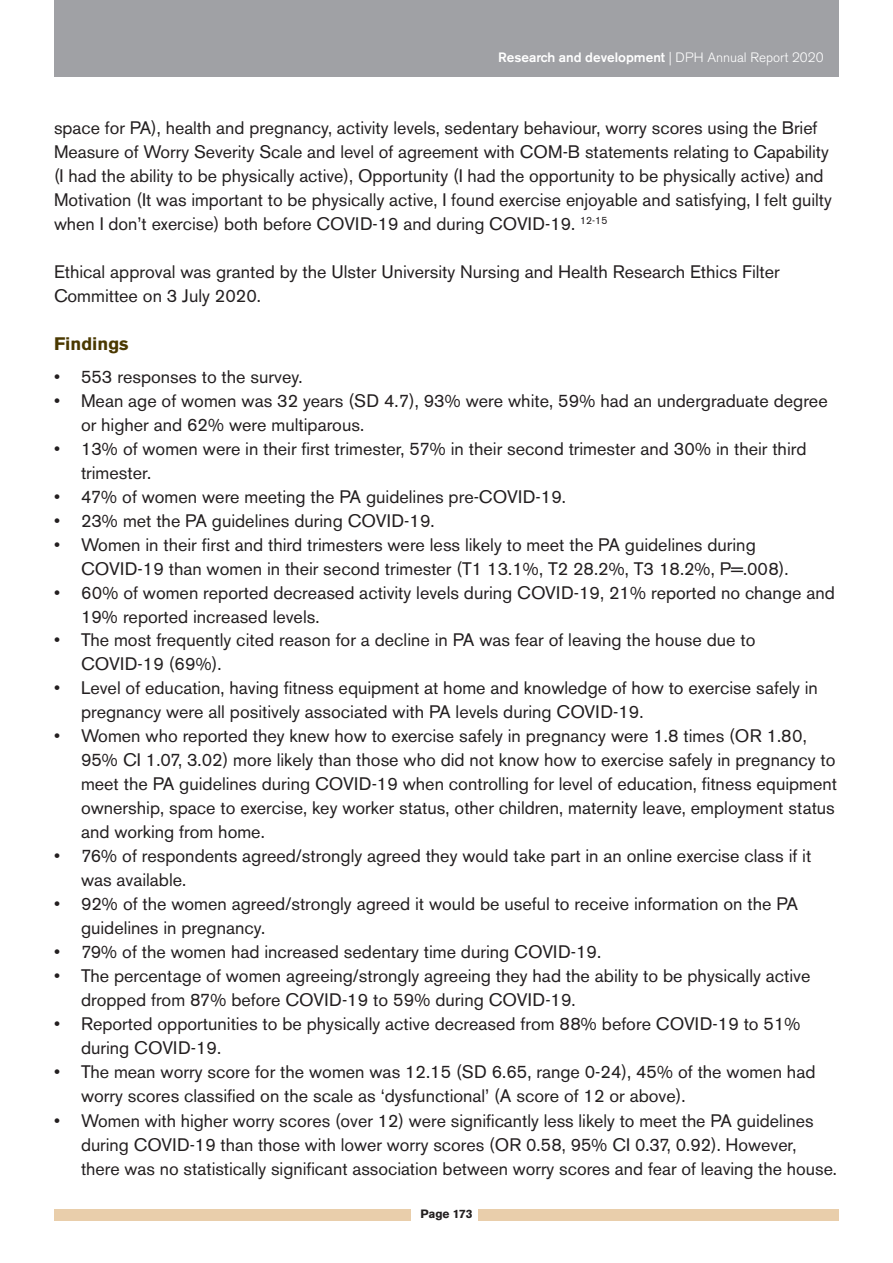
<style>
.page{position:relative;width:893px;height:1263px;background:#fff}
.page>*{position:absolute;margin:0;border:0;box-sizing:border-box;transform-origin:0 0}
.t1{font:18px/24px "Akzidenz Grotesk BE";color:#231f20}
.t2{font:700 18px "Akzidenz Grotesk BE";color:#4a3800}
.t3{font:500 13.5px "Akzidenz Grotesk BE";color:#fff}
.t4{font:700 12px "Akzidenz Grotesk BE";color:#231f20}
.s1{font-weight:300}
</style>
<div class="page">
<div style="left:54px;top:1209px;width:357px;height:11px;background:#e9ceab"></div>
<div style="left:479px;top:1209px;width:360px;height:11px;background:#e9ceab"></div>
<div style="left:54px;top:0;width:785px;height:77px;background:#a0a1a5"></div>
<p class="t3" style="left:498px;top:49px;width:327px">Research and development <span class="s1">| DPH Annual Report 2020</span></p>
<p class="t1" style="left:54px;top:116px;width:779px">space for PA), health and pregnancy, activity levels, sedentary behaviour, worry scores using the Brief Measure of Worry Severity Scale and level of agreement with COM-B statements relating to Capability (I had the ability to be physically active), Opportunity (I had the opportunity to be physically active) and Motivation (It was important to be physically active, I found exercise enjoyable and satisfying, I felt guilty when I don’t exercise) both before COVID-19 and during COVID-19. <sup>12-15</sup></p>
<p class="t1" style="left:54px;top:260px;width:727px">Ethical approval was granted by the Ulster University Nursing and Health Research Ethics Filter<br>Committee on 3 July 2020.</p>
<p class="t2" style="left:54px;top:333px;width:76px">Findings</p>
<p class="t1" style="left:54px;top:364px;width:250px">• 553 responses to the survey.</p>
<p class="t1" style="left:81px;top:388px;width:748px;text-indent:-27px">• Mean age of women was 32 years (SD 4.7), 93% were white, 59% had an undergraduate degree or higher and 62% were multiparous.</p>
<p class="t1" style="left:81px;top:436px;width:727px;text-indent:-27px">• 13% of women were in their first trimester, 57% in their second trimester and 30% in their third trimester.</p>
<p class="t1" style="left:54px;top:484px;width:513px">• 47% of women were meeting the PA guidelines pre-COVID-19.</p>
<p class="t1" style="left:54px;top:508px;width:382px">• 23% met the PA guidelines during COVID-19.</p>
<p class="t1" style="left:81px;top:532px;width:709px;text-indent:-27px">• Women in their first and third trimesters were less likely to meet the PA guidelines during<br>COVID-19 than women in their second trimester (T1 13.1%, T2 28.2%, T3 18.2%, P=.008).</p>
<p class="t1" style="left:81px;top:580px;width:755px;text-indent:-27px">• 60% of women reported decreased activity levels during COVID-19, 21% reported no change and<br>19% reported increased levels.</p>
<p class="t1" style="left:81px;top:628px;width:676px;text-indent:-27px">• The most frequently cited reason for a decline in PA was fear of leaving the house due to<br>COVID-19 (69%).</p>
<p class="t1" style="left:81px;top:676px;width:738px;text-indent:-27px">• Level of education, having fitness equipment at home and knowledge of how to exercise safely in pregnancy were all positively associated with PA levels during COVID-19.</p>
<p class="t1" style="left:81px;top:724px;width:758px;text-indent:-27px">• Women who reported they knew how to exercise safely in pregnancy were 1.8 times (OR 1.80, 95% CI 1.07, 3.02) more likely than those who did not know how to exercise safely in pregnancy to meet the PA guidelines during COVID-19 when controlling for level of education, fitness equipment ownership, space to exercise, key worker status, other children, maternity leave, employment status and working from home.</p>
<p class="t1" style="left:81px;top:844px;width:732px;text-indent:-27px">• 76% of respondents agreed/strongly agreed they would take part in an online exercise class if it was available.</p>
<p class="t1" style="left:81px;top:892px;width:719px;text-indent:-27px">• 92% of the women agreed/strongly agreed it would be useful to receive information on the PA guidelines in pregnancy.</p>
<p class="t1" style="left:54px;top:940px;width:549px">• 79% of the women had increased sedentary time during COVID-19.</p>
<p class="t1" style="left:81px;top:964px;width:731px;text-indent:-27px">• The percentage of women agreeing/strongly agreeing they had the ability to be physically active dropped from 87% before COVID-19 to 59% during COVID-19.</p>
<p class="t1" style="left:81px;top:1012px;width:721px;text-indent:-27px">• Reported opportunities to be physically active decreased from 88% before COVID-19 to 51% during COVID-19.</p>
<p class="t1" style="left:81px;top:1060px;width:736px;text-indent:-27px">• The mean worry score for the women was 12.15 (SD 6.65, range 0-24), 45% of the women had worry scores classified on the scale as ‘dysfunctional’ (A score of 12 or above).</p>
<p class="t1" style="left:81px;top:1108px;width:757px;text-indent:-27px">• Women with higher worry scores (over 12) were significantly less likely to meet the PA guidelines during COVID-19 than those with lower worry scores (OR 0.58, 95% CI 0.37, 0.92). However, there was no statistically significant association between worry scores and fear of leaving the house.</p>
<p class="t4" style="left:420px;top:1207px;width:54px">Page 173</p>
</div>
